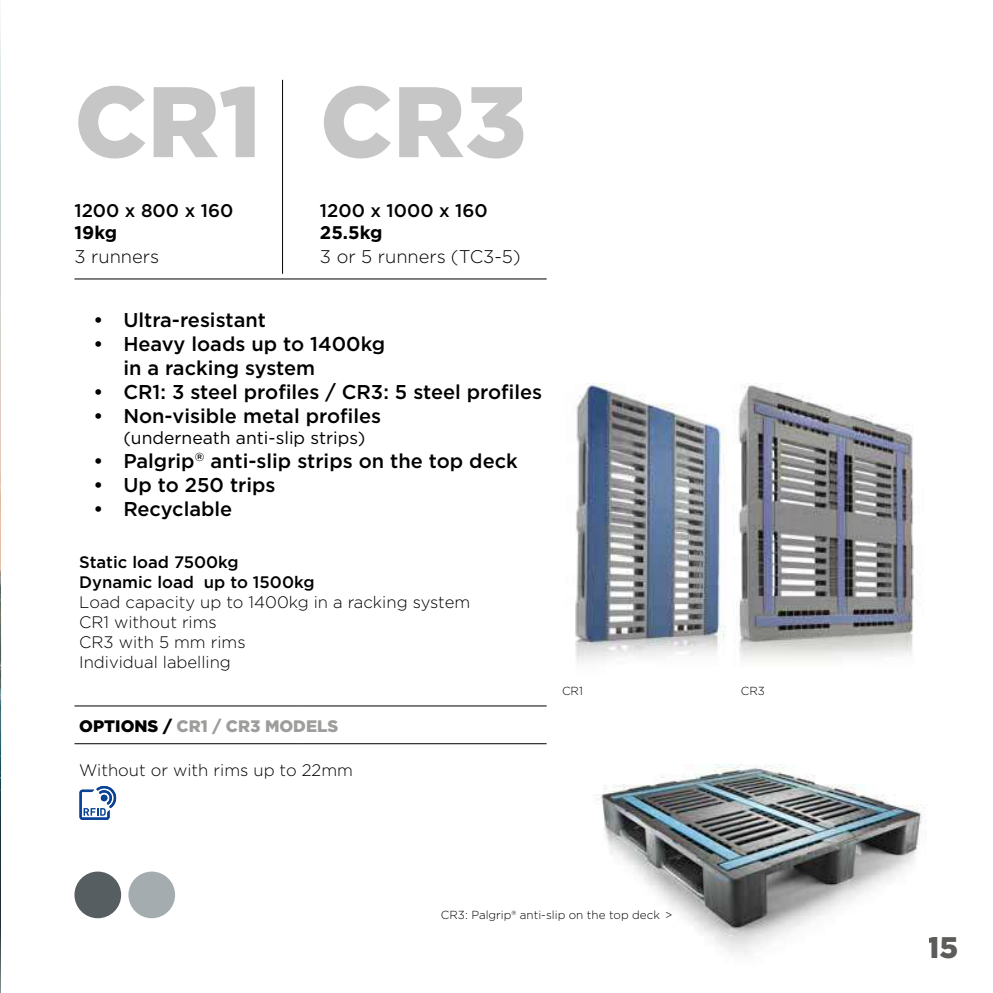
<style>
.page{position:relative;width:993px;height:993px;background:#fff}
.page>*{position:absolute;margin:0;border:0;box-sizing:border-box;transform-origin:0 0}
.t1{font:900 99.92px "Gotham";color:#c6c6c6}
.t2{font:900 29.75px "Gotham";color:#5c5c5b}
.t3{font:500 19.95px/24px "Gotham";color:#000}
.t4{font:300 18.38px "Gotham";color:#000}
.t5{font:500 18.38px "Gotham";color:#000}
.t6{font:700 18.38px "Gotham";color:#000}
.t7{font:17.5px "Gotham";color:#000}
.t8{font:300 16.62px/19.9px "Gotham";color:#000}
.t9{font:500 16.62px/19.9px "Gotham";color:#000}
.t10{font:900 16.62px "Gotham";color:#9d9d9c}
.t11{font:300 11.72px "Gotham";color:#000}
.s1{color:#000}
</style>
<div class="page">
<img style="left:593px;top:764px;width:333px;height:192px">
<hr style="left:74px;top:278px;width:227px;height:1px;background:#000">
<svg style="left:301px;top:278px;width:19px;height:1px"></svg>
<hr style="left:320px;top:278px;width:226px;height:1px;background:#000">
<hr style="left:74px;top:705px;width:227px;height:1px;background:#000">
<svg style="left:301px;top:705px;width:19px;height:1px"></svg>
<hr style="left:320px;top:705px;width:226px;height:1px;background:#000">
<hr style="left:74px;top:743px;width:227px;height:1px;background:#000">
<svg style="left:301px;top:743px;width:19px;height:1px"></svg>
<hr style="left:320px;top:743px;width:226px;height:1px;background:#000">
<hr style="left:282px;top:80px;width:1px;height:194px;background:#000">
<img style="left:575px;top:383px;width:152px;height:280px">
<img style="left:736px;top:383px;width:178px;height:278px">
<div style="left:74px;top:871px;width:47px;height:46px;background:#575e62;border-radius:50%"></div>
<div style="left:128px;top:871px;width:47px;height:46px;background:#a5acb0;border-radius:50%"></div>
<img style="left:0;top:11px;width:2px;height:981px">
<svg style="left:79px;top:786px;width:37px;height:33px"></svg>
<h1 class="t1" style="left:74px;top:64px;width:454px">CR1 CR3</h1>
<p class="t5" style="left:74px;top:200px;width:160px">1200 x 800 x 160</p>
<p class="t6" style="left:74px;top:222px;width:44px">19kg</p>
<p class="t5" style="left:320px;top:200px;width:169px">1200 x 1000 x 160</p>
<p class="t6" style="left:320px;top:222px;width:64px">25.5kg</p>
<p class="t4" style="left:74px;top:245px;width:86px">3 runners</p>
<p class="t4" style="left:320px;top:245px;width:202px">3 or 5 runners (TC3-5)</p>
<p class="t3" style="left:93px;top:307px;width:174px">• Ultra-resistant</p>
<p class="t3" style="left:123px;top:331px;width:263px;text-indent:-30px">• Heavy loads up to 1400kg in a racking system</p>
<p class="t3" style="left:93px;top:379px;width:450px">• CR1: 3 steel profiles / CR3: 5 steel profiles</p>
<p class="t3" style="left:93px;top:403px;width:289px">• Non-visible metal profiles</p>
<p class="t7" style="left:123px;top:426px;width:243px">(underneath anti-slip strips)</p>
<p class="t3" style="left:93px;top:448px;width:426px">• Palgrip<sup>®</sup> anti-slip strips on the top deck</p>
<p class="t3" style="left:93px;top:472px;width:184px">• Up to 250 trips</p>
<p class="t3" style="left:93px;top:496px;width:140px">• Recyclable</p>
<p class="t9" style="left:79px;top:551px;width:237px">Static load 7500kg<br>Dynamic load up to 1500kg</p>
<p class="t8" style="left:79px;top:591px;width:392px">Load capacity up to 1400kg in a racking system<br>CR1 without rims<br>CR3 with 5 mm rims<br>Individual labelling</p>
<p class="t10" style="left:79px;top:716px;width:260px"><span class="s1">OPTIONS /</span> CR1 / CR3 MODELS</p>
<p class="t8" style="left:79px;top:759px;width:275px">Without or with rims up to 22mm</p>
<p class="t11" style="left:562px;top:683px;width:22px">CR1</p>
<p class="t11" style="left:740px;top:683px;width:26px">CR3</p>
<p class="t11" style="left:441px;top:906px;width:233px">CR3: Palgrip® anti-slip on the top deck &gt;</p>
<h2 class="t2" style="left:926px;top:930px;width:33px">15</h2>
</div>
